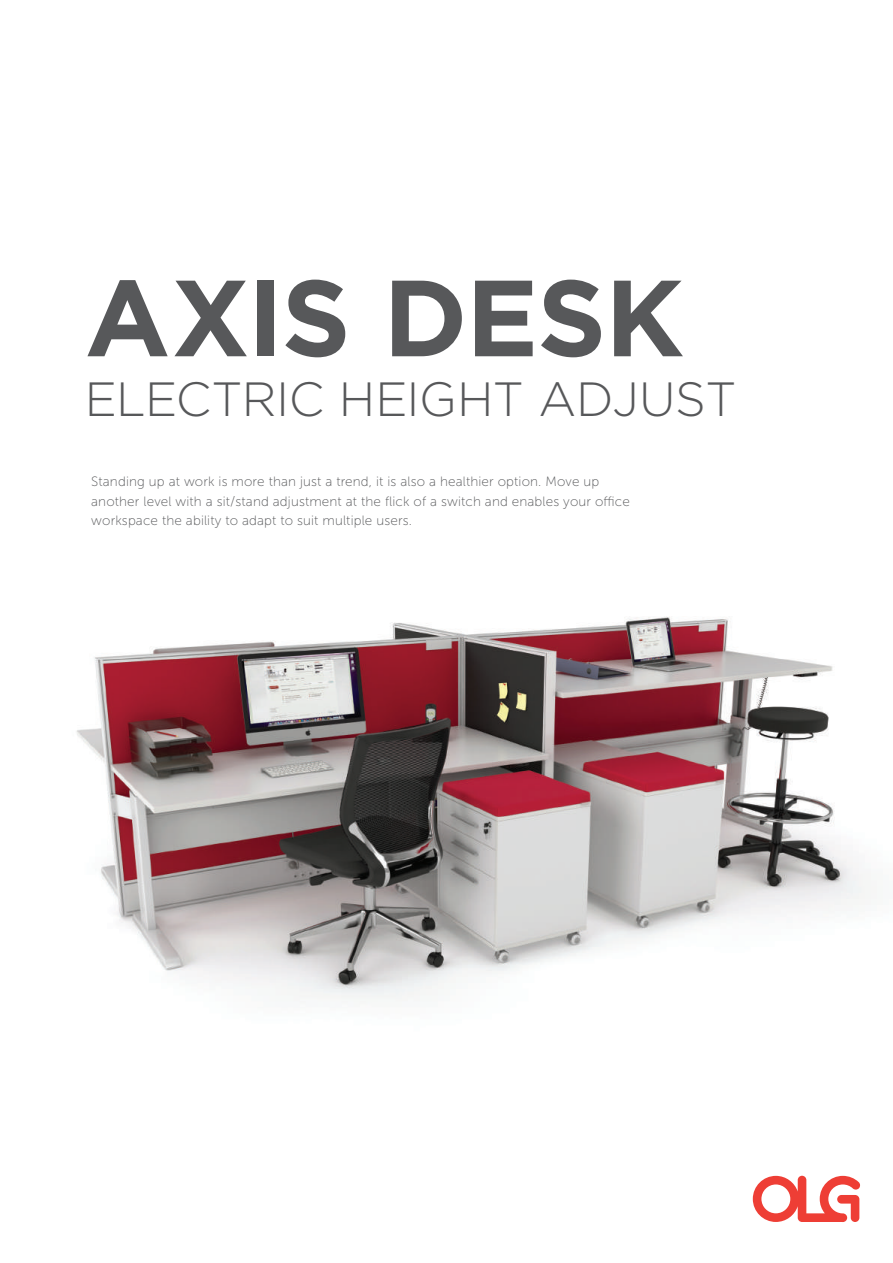
<style>
.page{position:relative;width:893px;height:1263px;background:#fff}
.page>*{position:absolute;margin:0;border:0;box-sizing:border-box;transform-origin:0 0}
.t1{font:700 108px "Gotham";letter-spacing:-.015em;color:#57585a}
.t2{font:300 48px "Gotham";letter-spacing:-.01em;color:#57585a}
.t3{font:13.5px/19.5px "Museo Sans 100";letter-spacing:.01em;color:#57585a}
</style>
<div class="page">
<img style="left:76px;top:616px;width:789px;height:383px">
<svg style="left:752px;top:1176px;width:108px;height:46px"></svg>
<h1 class="t1" style="left:85px;top:279px;width:600px">AXIS DESK</h1>
<h2 class="t2" style="left:85px;top:382px;width:653px">ELECTRIC HEIGHT ADJUST</h2>
<p class="t3" style="left:91px;top:473px;width:540px">Standing up at work is more than just a trend, it is also a healthier option. Move up another level with a sit/stand adjustment at the flick of a switch and enables your office workspace the ability to adapt to suit multiple users.</p>
</div>
